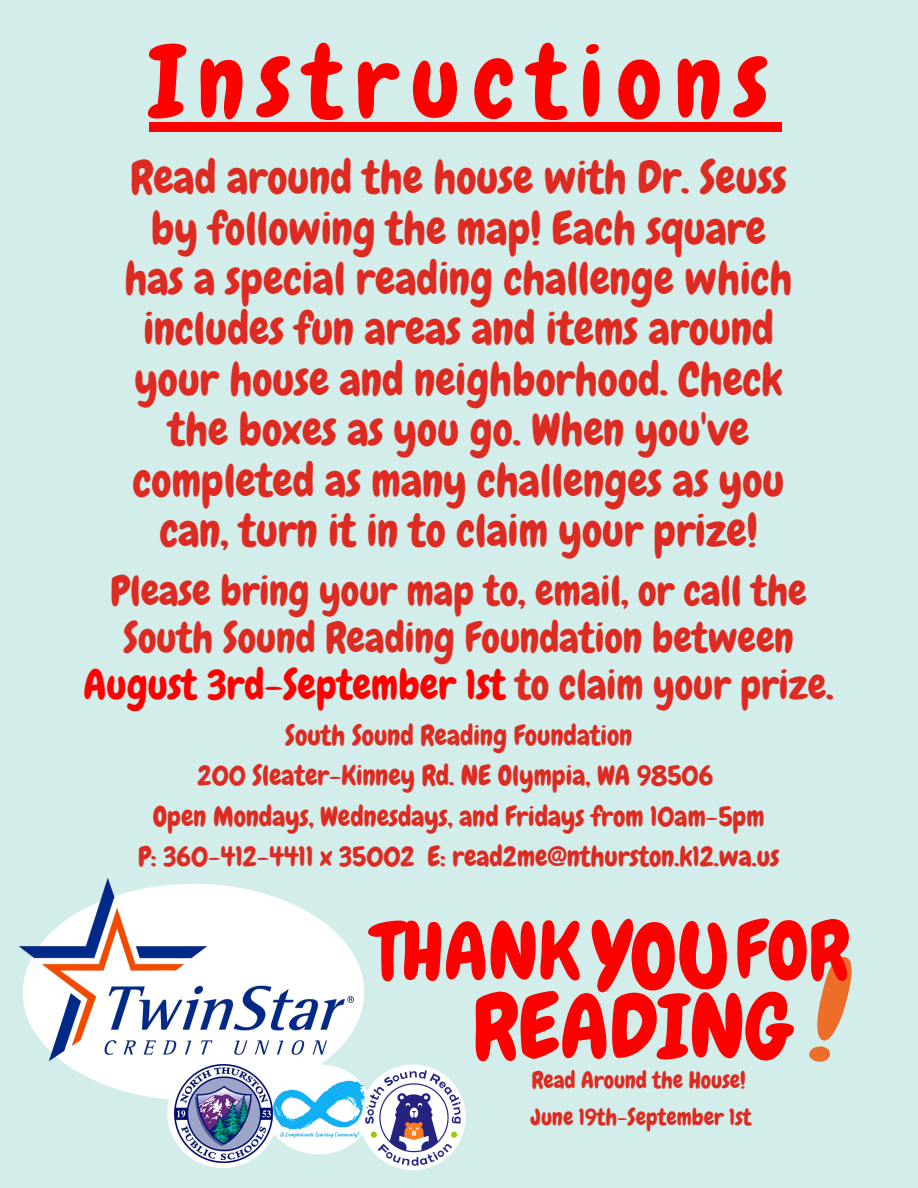
<style>
.page{position:relative;width:918px;height:1188px;background:#d3edea}
.page>*{position:absolute;margin:0;border:0;box-sizing:border-box;transform-origin:0 0}
.t1{font:100.65px "Chewy";letter-spacing:.13em;color:#f00}
.t2{font:88.95px "Chewy";color:#f00}
.t3{font:79.5px "Chewy";color:#f00}
.t4{font:45px/50.4px "Chewy";color:#dd2b22;text-align:center}
.t5{font:41.4px/46.7px "Chewy";color:#dd2b22;text-align:center}
.t6{font:27.75px/40.5px "Chewy";color:#dd2b22;text-align:center}
.t7{font:23.1px/37px "Chewy";color:#dd2b22}
.s1{color:#f00}
.s2{font-size:90px}
</style>
<div class="page">
<div style="left:149px;top:122px;width:633px;height:9px;background:#f00"></div>
<svg style="left:63px;top:956px;width:301px;height:143px;fill:#fff"></svg>
<img style="left:19px;top:879px;width:335px;height:183px">
<svg style="left:167px;top:1057px;width:299px;height:113px"></svg>
<img style="left:174px;top:1064px;width:98px;height:98px">
<img style="left:364px;top:1069px;width:97px;height:97px">
<img style="left:272px;top:1079px;width:99px;height:52px">
<img style="left:278px;top:1131px;width:83px;height:9px">
<h1 class="t1" style="left:149px;top:18px;width:620px">Instructions</h1>
<p class="t4" style="left:125px;top:153px;width:670px">Read around the house with Dr. Seuss by following the map! Each square has a special reading challenge which includes fun areas and items around your house and neighborhood. Check the boxes as you go. When you've completed as many challenges as you can, turn it in to claim your prize!</p>
<p class="t5" style="left:84px;top:568px;width:752px">Please bring your map to, email, or call the<br>South Sound Reading Foundation between<br><span class="s1">August 3rd-September 1st</span> to claim your prize.</p>
<p class="t6" style="left:138px;top:715px;width:643px">South Sound Reading Foundation<br>200 Sleater-Kinney Rd. NE Olympia, WA 98506<br>Open Mondays, Wednesdays, and Fridays from 10am-5pm<br>P: 360-412-4411 x 35002 E: read2me@nthurston.k12.wa.us</p>
<h3 class="t3" style="left:372px;top:901px;width:479px">THANK <span class="s2">YOU</span>FOR</h3>
<h2 class="t2" style="left:473px;top:971px;width:320px">READING</h2>
<p class="t7" style="left:531px;top:1062px;width:222px">Read Around the House!<br>June 19th-September 1st</p>
</div>
